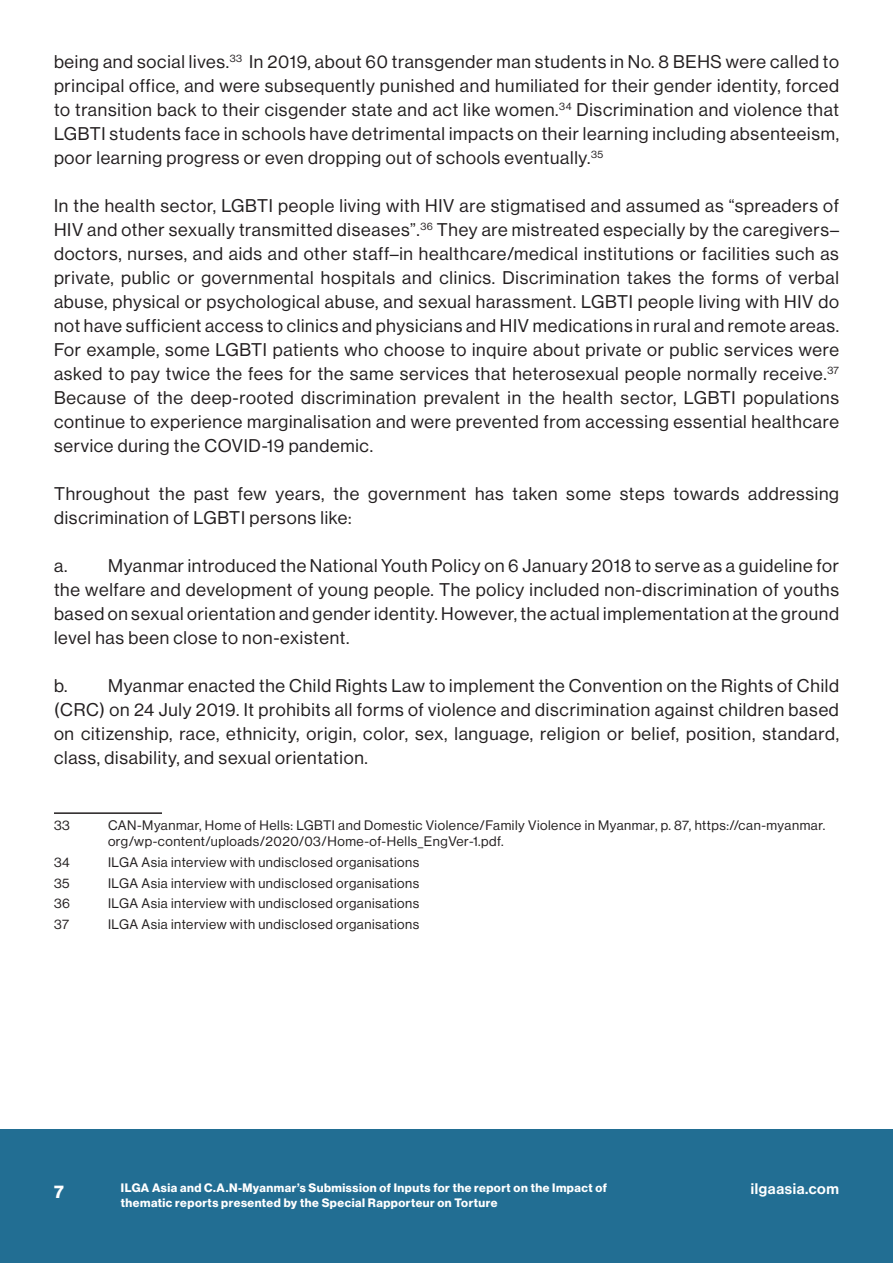
<style>
.page{position:relative;width:893px;height:1263px;background:#fff}
.page>*{position:absolute;margin:0;border:0;box-sizing:border-box;transform-origin:0 0}
.Body_Text{font:18px/24px "N Haas Grotesk DS Pro 55 Rg";letter-spacing:.04em;color:#231f20;text-align:justify}
.t1{font:18px "N Haas Grotesk DS Pro 75 Bd";color:#fff}
.t2{font:15px "N Haas Grotesk DS Pro 65 Md";letter-spacing:.04em;color:#fff}
.Footnote{font:13.5px/16.5px "N Haas Grotesk DS Pro 55 Rg";letter-spacing:.04em;color:#231f20}
.t3{font:12px/15px "N Haas Grotesk DS Pro 75 Bd";letter-spacing:.04em;color:#fff}
</style>
<div class="page">
<div style="left:0;top:1130px;width:893px;height:133px;background:#226e93"></div>
<hr style="left:54px;top:812px;width:108px;height:2px;background:#231f20">
<p class="Body_Text" style="left:54px;top:50px;width:786px">being and social lives.<sup>33</sup> In 2019, about 60 transgender man students in No. 8 BEHS were called to principal office, and were subsequently punished and humiliated for their gender identity, forced to transition back to their cisgender state and act like women.<sup>34</sup> Discrimination and violence that LGBTI students face in schools have detrimental impacts on their learning including absenteeism, poor learning progress or even dropping out of schools eventually.<sup>35</sup></p>
<p class="Body_Text" style="left:54px;top:194px;width:786px">In the health sector, LGBTI people living with HIV are stigmatised and assumed as “spreaders of HIV and other sexually transmitted diseases”.<sup>36</sup> They are mistreated especially by the caregivers– doctors, nurses, and aids and other staff–in healthcare/medical institutions or facilities such as private, public or governmental hospitals and clinics. Discrimination takes the forms of verbal abuse, physical or psychological abuse, and sexual harassment. LGBTI people living with HIV do not have sufficient access to clinics and physicians and HIV medications in rural and remote areas.<br>For example, some LGBTI patients who choose to inquire about private or public services were asked to pay twice the fees for the same services that heterosexual people normally receive.<sup>37<br></sup>Because of the deep-rooted discrimination prevalent in the health sector, LGBTI populations continue to experience marginalisation and were prevented from accessing essential healthcare service during the COVID-19 pandemic.</p>
<p class="Body_Text" style="left:54px;top:482px;width:786px">Throughout the past few years, the government has taken some steps towards addressing discrimination of LGBTI persons like:</p>
<p class="Body_Text" style="left:54px;top:554px;width:786px">a. Myanmar introduced the National Youth Policy on 6 January 2018 to serve as a guideline for the welfare and development of young people. The policy included non-discrimination of youths based on sexual orientation and gender identity. However, the actual implementation at the ground level has been close to non-existent.</p>
<p class="Body_Text" style="left:54px;top:674px;width:786px">b. Myanmar enacted the Child Rights Law to implement the Convention on the Rights of Child (CRC) on 24 July 2019. It prohibits all forms of violence and discrimination against children based on citizenship, race, ethnicity, origin, color, sex, language, religion or belief, position, standard, class, disability, and sexual orientation.</p>
<p class="Footnote" style="left:54px;top:817px;width:17px">33</p>
<p class="Footnote" style="left:108px;top:817px;width:719px">CAN-Myanmar, Home of Hells: LGBTI and Domestic Violence/Family Violence in Myanmar, p. 87, https://can-myanmar. org/wp-content/uploads/2020/03/Home-of-Hells_EngVer-1.pdf.</p>
<p class="Footnote" style="left:54px;top:854px;width:17px">34</p>
<p class="Footnote" style="left:108px;top:854px;width:313px">ILGA Asia interview with undisclosed organisations</p>
<p class="Footnote" style="left:54px;top:875px;width:17px">35</p>
<p class="Footnote" style="left:108px;top:875px;width:313px">ILGA Asia interview with undisclosed organisations</p>
<p class="Footnote" style="left:54px;top:895px;width:18px">36</p>
<p class="Footnote" style="left:108px;top:895px;width:313px">ILGA Asia interview with undisclosed organisations</p>
<p class="Footnote" style="left:54px;top:916px;width:16px">37</p>
<p class="Footnote" style="left:108px;top:916px;width:313px">ILGA Asia interview with undisclosed organisations</p>
<p class="t1" style="left:54px;top:1181px;width:11px">7</p>
<p class="t3" style="left:121px;top:1180px;width:488px">ILGA Asia and C.A.N-Myanmar’s Submission of Inputs for the report on the Impact of thematic reports presented by the Special Rapporteur on Torture</p>
<p class="t2" style="left:751px;top:1180px;width:89px">ilgaasia.com</p>
</div>
